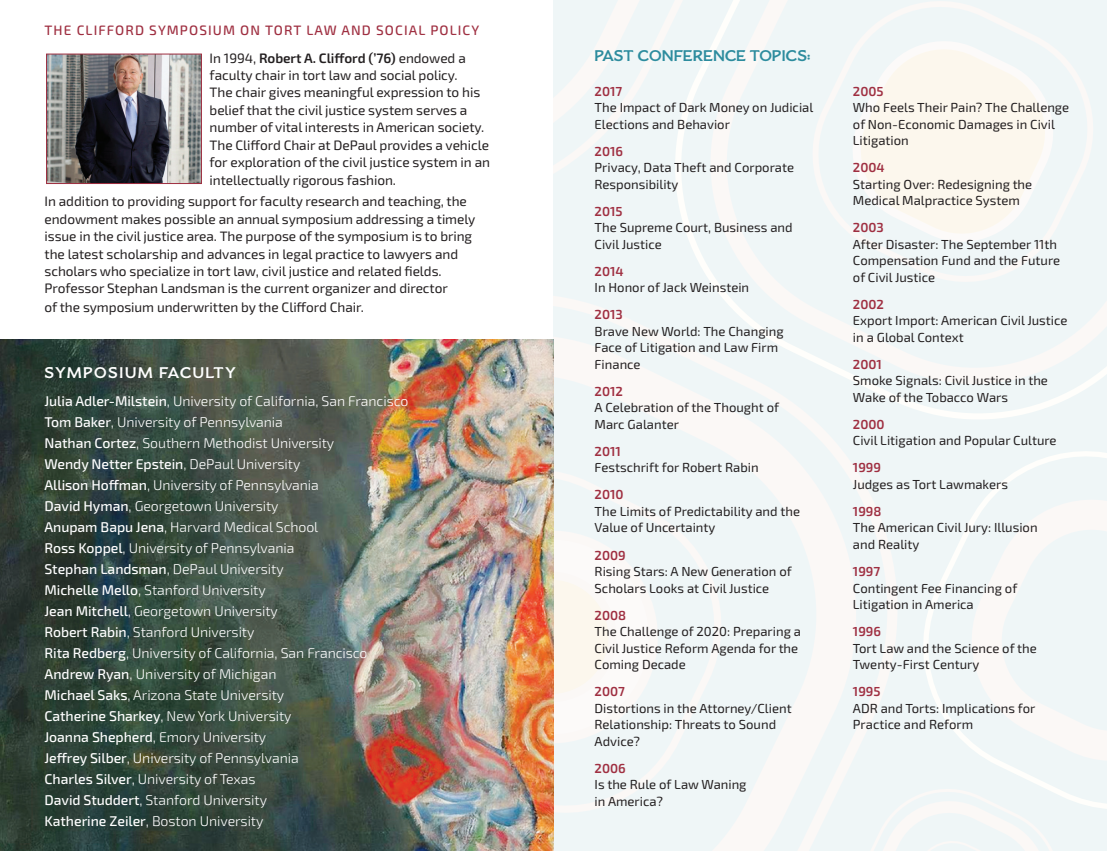
<style>
.page{position:relative;width:1107px;height:851px;background:#fff}
.page>*{position:absolute;margin:0;border:0;box-sizing:border-box;transform-origin:0 0}
.t1{font:700 16.5px "Boucherie Flared";color:#2d8c9e}
.t2{font:700 16.5px "Boucherie Flared";letter-spacing:.065em;color:#fff}
.t3{font:300 14.1px "Exo 2.0";letter-spacing:-.005em;color:#fff}
.t4{font:500 14.1px "Exo 2.0";letter-spacing:-.005em;color:#fff}
.t5{font:13.65px/17.4px "Exo 2.0";letter-spacing:-.005em;color:#231f20}
.t6{font:500 13.65px "Exo 2.0";letter-spacing:.08em;color:#9f2f41}
.t7{font:13.05px/16.5px "Exo 2.0";color:#231f20}
.t8{font:600 13.05px "Exo 2.0";color:#9f2f41}
.s1{font-weight:600}
.s2{font-weight:500}
.s3{font-weight:300}
</style>
<div class="page">
<svg style="left:650px;top:237px;width:457px;height:198px"></svg>
<svg style="left:695px;top:0;width:412px;height:400px"></svg>
<svg style="left:554px;top:0;width:207px;height:237px"></svg>
<svg style="left:554px;top:0;width:154px;height:184px"></svg>
<svg style="left:927px;top:435px;width:180px;height:389px"></svg>
<svg style="left:952px;top:480px;width:155px;height:277px"></svg>
<svg style="left:927px;top:780px;width:141px;height:70px"></svg>
<svg style="left:554px;top:263px;width:373px;height:587px"></svg>
<svg style="left:554px;top:316px;width:321px;height:534px"></svg>
<svg style="left:554px;top:516px;width:108px;height:241px"></svg>
<img style="left:0;top:339px;width:554px;height:511px">
<img style="left:48px;top:56px;width:152px;height:126px">
<div style="left:46px;top:54px;width:156px;height:130px;border:1px solid #9f2f41"></div>
<p class="t6" style="left:45px;top:22px;width:436px">THE CLIFFORD SYMPOSIUM ON TORT LAW AND SOCIAL POLICY</p>
<p class="t5" style="left:210px;top:49px;width:282px">In 1994, <span class="s1">Robert A. Clifford (’76)</span> endowed a faculty chair in tort law and social policy.<br>The chair gives meaningful expression to his belief that the civil justice system serves a number of vital interests in American society.<br>The Clifford Chair at DePaul provides a vehicle for exploration of the civil justice system in an intellectually rigorous fashion.</p>
<p class="t5" style="left:45px;top:193px;width:432px">In addition to providing support for faculty research and teaching, the endowment makes possible an annual symposium addressing a timely issue in the civil justice area. The purpose of the symposium is to bring the latest scholarship and advances in legal practice to lawyers and scholars who specialize in tort law, civil justice and related fields.<br>Professor Stephan Landsman is the current organizer and director<br>of the symposium underwritten by the Clifford Chair.</p>
<p class="t2" style="left:45px;top:362px;width:193px">SYMPOSIUM FACULTY</p>
<p class="t3" style="left:45px;top:393px;width:365px"><span class="s2">Julia Adler-Milstein</span>, University of California, San Francisco</p>
<p class="t3" style="left:45px;top:414px;width:240px"><span class="s2">Tom Baker</span>, University of Pennsylvania</p>
<p class="t3" style="left:45px;top:435px;width:291px"><span class="s2">Nathan Cortez</span>, Southern Methodist University</p>
<p class="t4" style="left:45px;top:456px;width:257px">Wendy Netter Epstein<span class="s3">, DePaul University</span></p>
<p class="t3" style="left:45px;top:477px;width:276px"><span class="s2">Allison Hoffman</span>, University of Pennsylvania</p>
<p class="t3" style="left:45px;top:498px;width:236px"><span class="s2">David Hyman</span>, Georgetown University</p>
<p class="t3" style="left:45px;top:519px;width:275px"><span class="s2">Anupam Bapu Jena</span>, Harvard Medical School</p>
<p class="t3" style="left:45px;top:540px;width:251px"><span class="s2">Ross Koppel</span>, University of Pennsylvania</p>
<p class="t3" style="left:45px;top:561px;width:241px"><span class="s2">Stephan Landsman</span>, DePaul University</p>
<p class="t3" style="left:45px;top:582px;width:223px"><span class="s2">Michelle Mello</span>, Stanford University</p>
<p class="t3" style="left:45px;top:603px;width:235px"><span class="s2">Jean Mitchell</span>, Georgetown University</p>
<p class="t3" style="left:45px;top:624px;width:211px"><span class="s2">Robert Rabin</span>, Stanford University</p>
<p class="t3" style="left:45px;top:645px;width:324px"><span class="s2">Rita Redberg</span>, University of California, San Francisco</p>
<p class="t3" style="left:45px;top:666px;width:233px"><span class="s2">Andrew Ryan</span>, University of Michigan</p>
<p class="t3" style="left:45px;top:687px;width:241px"><span class="s2">Michael Saks</span>, Arizona State University</p>
<p class="t3" style="left:45px;top:708px;width:249px"><span class="s2">Catherine Sharkey</span>, New York University</p>
<p class="t3" style="left:45px;top:729px;width:223px"><span class="s2">Joanna Shepherd</span>, Emory University</p>
<p class="t3" style="left:45px;top:750px;width:256px"><span class="s2">Jeffrey Silber</span>, University of Pennsylvania</p>
<p class="t3" style="left:45px;top:771px;width:213px"><span class="s2">Charles Silver</span>, University of Texas</p>
<p class="t3" style="left:45px;top:792px;width:224px"><span class="s2">David Studdert</span>, Stanford University</p>
<p class="t3" style="left:45px;top:813px;width:220px"><span class="s2">Katherine Zeiler</span>, Boston University</p>
<p class="t1" style="left:594px;top:45px;width:217px">PAST CONFERENCE TOPICS:</p>
<p class="t8" style="left:595px;top:83px;width:29px">2017</p>
<p class="t7" style="left:595px;top:100px;width:220px">The Impact of Dark Money on Judicial<br>Elections and Behavior</p>
<p class="t8" style="left:595px;top:143px;width:30px">2016</p>
<p class="t7" style="left:595px;top:160px;width:201px">Privacy, Data Theft and Corporate<br>Responsibility</p>
<p class="t8" style="left:595px;top:203px;width:30px">2015</p>
<p class="t7" style="left:595px;top:220px;width:200px">The Supreme Court, Business and<br>Civil Justice</p>
<p class="t8" style="left:595px;top:263px;width:31px">2014</p>
<p class="t7" style="left:595px;top:280px;width:156px">In Honor of Jack Weinstein</p>
<p class="t8" style="left:595px;top:307px;width:30px">2013</p>
<p class="t7" style="left:595px;top:323px;width:191px">Brave New World: The Changing<br>Face of Litigation and Law Firm<br>Finance</p>
<p class="t8" style="left:595px;top:383px;width:30px">2012</p>
<p class="t7" style="left:595px;top:400px;width:186px">A Celebration of the Thought of<br>Marc Galanter</p>
<p class="t8" style="left:595px;top:443px;width:28px">2011</p>
<p class="t7" style="left:595px;top:460px;width:166px">Festschrift for Robert Rabin</p>
<p class="t8" style="left:595px;top:487px;width:30px">2010</p>
<p class="t7" style="left:595px;top:503px;width:207px">The Limits of Predictability and the<br>Value of Uncertainty</p>
<p class="t8" style="left:595px;top:547px;width:33px">2009</p>
<p class="t7" style="left:595px;top:563px;width:199px">Rising Stars: A New Generation of<br>Scholars Looks at Civil Justice</p>
<p class="t8" style="left:595px;top:607px;width:33px">2008</p>
<p class="t7" style="left:595px;top:623px;width:208px">The Challenge of 2020: Preparing a<br>Civil Justice Reform Agenda for the<br>Coming Decade</p>
<p class="t8" style="left:595px;top:683px;width:32px">2007</p>
<p class="t7" style="left:595px;top:700px;width:199px">Distortions in the Attorney/Client<br>Relationship: Threats to Sound<br>Advice?</p>
<p class="t8" style="left:595px;top:760px;width:33px">2006</p>
<p class="t7" style="left:595px;top:776px;width:154px">Is the Rule of Law Waning in America?</p>
<p class="t8" style="left:853px;top:83px;width:32px">2005</p>
<p class="t7" style="left:853px;top:100px;width:218px">Who Feels Their Pain? The Challenge</p>
<p class="t7" style="left:853px;top:116px;width:204px">of Non-Economic Damages in Civil<br>Litigation</p>
<p class="t8" style="left:853px;top:160px;width:33px">2004</p>
<p class="t7" style="left:853px;top:176px;width:181px">Starting Over: Redesigning the<br>Medical Malpractice System</p>
<p class="t8" style="left:853px;top:220px;width:32px">2003</p>
<p class="t7" style="left:853px;top:236px;width:209px">After Disaster: The September 11th<br>Compensation Fund and the Future of Civil Justice</p>
<p class="t8" style="left:853px;top:296px;width:33px">2002</p>
<p class="t7" style="left:853px;top:313px;width:216px">Export Import: American Civil Justice in a Global Context</p>
<p class="t8" style="left:853px;top:356px;width:30px">2001</p>
<p class="t7" style="left:853px;top:373px;width:197px">Smoke Signals: Civil Justice in the<br>Wake of the Tobacco Wars</p>
<p class="t8" style="left:853px;top:416px;width:33px">2000</p>
<p class="t7" style="left:853px;top:433px;width:205px">Civil Litigation and Popular Culture</p>
<p class="t8" style="left:853px;top:460px;width:30px">1999</p>
<p class="t7" style="left:853px;top:476px;width:157px">Judges as Tort Lawmakers</p>
<p class="t8" style="left:853px;top:503px;width:30px">1998</p>
<p class="t7" style="left:853px;top:520px;width:186px">The American Civil Jury: Illusion and Reality</p>
<p class="t8" style="left:853px;top:563px;width:29px">1997</p>
<p class="t7" style="left:853px;top:580px;width:166px">Contingent Fee Financing of<br>Litigation in America</p>
<p class="t8" style="left:853px;top:623px;width:30px">1996</p>
<p class="t7" style="left:853px;top:640px;width:185px">Tort Law and the Science of the<br>Twenty-First Century</p>
<p class="t8" style="left:853px;top:683px;width:29px">1995</p>
<p class="t7" style="left:853px;top:700px;width:184px">ADR and Torts: Implications for<br>Practice and Reform</p>
</div>
